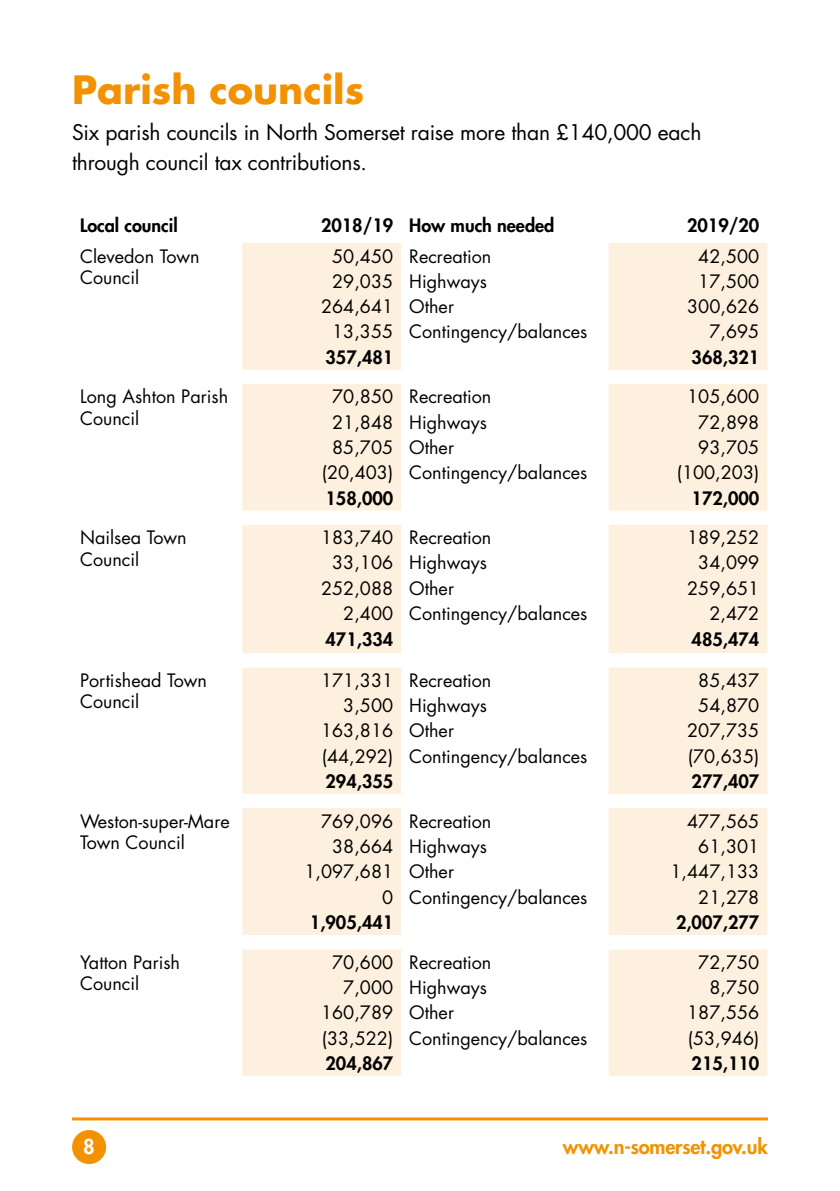
<style>
.page{position:relative;width:840px;height:1191px;background:#fff}
.page>*{position:absolute;margin:0;border:0;box-sizing:border-box;transform-origin:0 0}
.t1{font:700 38px "Futura LT";color:#f39200}
.t2{font:21px/30px "Futura LT";letter-spacing:-.01em;color:#000}
.t3{font:800 20px "Futura LT";letter-spacing:-.01em;color:#f39200}
.t4{font:800 20px "Futura LT";color:#fff}
.t5{font:18px/21.6px "Futura LT";color:#000}
.t6{font:800 18px "Futura LT";color:#000}
</style>
<div class="page">
<hr style="left:72px;top:1117px;width:695px;height:3px;background:#f39200">
<div style="left:72px;top:1130px;width:34px;height:34px;background:#f39200;border-radius:50%"></div>
<svg style="left:242px;top:243px;width:524px;height:833px;fill:#fef0de"></svg>
<h1 class="t1" style="left:72px;top:64px;width:293px">Parish councils</h1>
<p class="t2" style="left:72px;top:117px;width:630px">Six parish councils in North Somerset raise more than £140,000 each through council tax contributions.</p>
<p class="t6" style="left:80px;top:213px;width:99px">Local council</p>
<p class="t6" style="left:321px;top:213px;width:235px">2018/19 How much needed</p>
<p class="t6" style="left:686px;top:213px;width:74px">2019/20</p>
<p class="t5" style="left:80px;top:245px;width:121px">Clevedon Town<br>Council</p>
<p class="t5" style="left:332px;top:245px;width:161px">50,450 Recreation</p>
<p class="t5" style="left:698px;top:245px;width:62px">42,500</p>
<p class="t5" style="left:332px;top:271px;width:156px">29,035 Highways</p>
<p class="t5" style="left:698px;top:271px;width:62px">17,500</p>
<p class="t5" style="left:321px;top:296px;width:134px">264,641 Other</p>
<p class="t5" style="left:686px;top:296px;width:74px">300,626</p>
<p class="t5" style="left:332px;top:321px;width:256px">13,355 Contingency/balances</p>
<p class="t5" style="left:709px;top:321px;width:51px">7,695</p>
<p class="t6" style="left:325px;top:345px;width:69px">357,481</p>
<p class="t6" style="left:691px;top:345px;width:69px">368,321</p>
<p class="t5" style="left:80px;top:386px;width:149px">Long Ashton Parish<br>Council</p>
<p class="t5" style="left:332px;top:386px;width:161px">70,850 Recreation</p>
<p class="t5" style="left:686px;top:386px;width:74px">105,600</p>
<p class="t5" style="left:332px;top:411px;width:156px">21,848 Highways</p>
<p class="t5" style="left:698px;top:411px;width:62px">72,898</p>
<p class="t5" style="left:332px;top:437px;width:123px">85,705 Other</p>
<p class="t5" style="left:698px;top:437px;width:62px">93,705</p>
<p class="t5" style="left:322px;top:462px;width:267px">(20,403) Contingency/balances</p>
<p class="t5" style="left:676px;top:462px;width:84px">(100,203)</p>
<p class="t6" style="left:325px;top:486px;width:69px">158,000</p>
<p class="t6" style="left:691px;top:486px;width:69px">172,000</p>
<p class="t5" style="left:80px;top:527px;width:108px">Nailsea Town<br>Council</p>
<p class="t5" style="left:321px;top:527px;width:172px">183,740 Recreation</p>
<p class="t5" style="left:686px;top:527px;width:74px">189,252</p>
<p class="t5" style="left:332px;top:552px;width:156px">33,106 Highways</p>
<p class="t5" style="left:698px;top:552px;width:62px">34,099</p>
<p class="t5" style="left:321px;top:577px;width:134px">252,088 Other</p>
<p class="t5" style="left:686px;top:577px;width:74px">259,651</p>
<p class="t5" style="left:343px;top:603px;width:245px">2,400 Contingency/balances</p>
<p class="t5" style="left:709px;top:603px;width:51px">2,472</p>
<p class="t6" style="left:325px;top:627px;width:69px">471,334</p>
<p class="t6" style="left:691px;top:627px;width:69px">485,474</p>
<p class="t5" style="left:80px;top:669px;width:128px">Portishead Town<br>Council</p>
<p class="t5" style="left:321px;top:669px;width:172px">171,331 Recreation</p>
<p class="t5" style="left:698px;top:669px;width:62px">85,437</p>
<p class="t5" style="left:343px;top:695px;width:145px">3,500 Highways</p>
<p class="t5" style="left:698px;top:695px;width:62px">54,870</p>
<p class="t5" style="left:321px;top:720px;width:134px">163,816 Other</p>
<p class="t5" style="left:686px;top:720px;width:74px">207,735</p>
<p class="t5" style="left:322px;top:745px;width:267px">(44,292) Contingency/balances</p>
<p class="t5" style="left:687px;top:745px;width:73px">(70,635)</p>
<p class="t6" style="left:325px;top:769px;width:69px">294,355</p>
<p class="t6" style="left:691px;top:769px;width:69px">277,407</p>
<p class="t5" style="left:80px;top:810px;width:151px">Weston-super-Mare<br>Town Council</p>
<p class="t5" style="left:321px;top:810px;width:172px">769,096 Recreation</p>
<p class="t5" style="left:686px;top:810px;width:74px">477,565</p>
<p class="t5" style="left:332px;top:835px;width:156px">38,664 Highways</p>
<p class="t5" style="left:698px;top:835px;width:62px">61,301</p>
<p class="t5" style="left:304px;top:861px;width:151px">1,097,681 Other</p>
<p class="t5" style="left:670px;top:861px;width:90px">1,447,133</p>
<p class="t5" style="left:382px;top:886px;width:207px">0 Contingency/balances</p>
<p class="t5" style="left:698px;top:886px;width:62px">21,278</p>
<p class="t6" style="left:310px;top:910px;width:85px">1,905,441</p>
<p class="t6" style="left:675px;top:910px;width:85px">2,007,277</p>
<p class="t5" style="left:80px;top:951px;width:101px">Yatton Parish<br>Council</p>
<p class="t5" style="left:332px;top:951px;width:161px">70,600 Recreation</p>
<p class="t5" style="left:698px;top:951px;width:62px">72,750</p>
<p class="t5" style="left:343px;top:977px;width:145px">7,000 Highways</p>
<p class="t5" style="left:709px;top:977px;width:51px">8,750</p>
<p class="t5" style="left:321px;top:1002px;width:134px">160,789 Other</p>
<p class="t5" style="left:686px;top:1002px;width:74px">187,556</p>
<p class="t5" style="left:322px;top:1027px;width:267px">(33,522) Contingency/balances</p>
<p class="t5" style="left:687px;top:1027px;width:73px">(53,946)</p>
<p class="t6" style="left:325px;top:1051px;width:69px">204,867</p>
<p class="t6" style="left:691px;top:1051px;width:69px">215,110</p>
<p class="t4" style="left:83px;top:1133px;width:13px">8</p>
<p class="t3" style="left:562px;top:1133px;width:206px">www.n-somerset.gov.uk</p>
</div>
